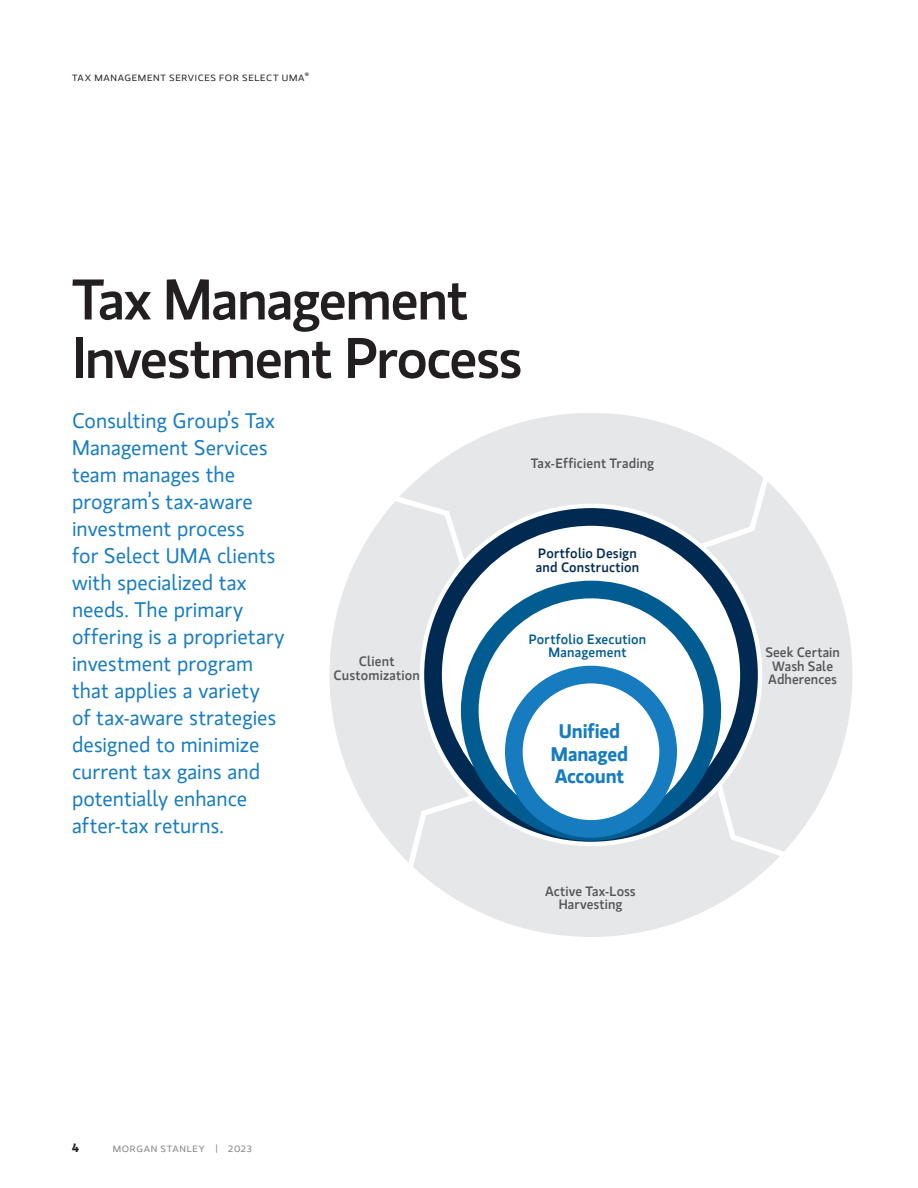
<style>
.page{position:relative;width:918px;height:1188px;background:#fff}
.page>*{position:absolute;margin:0;border:0;box-sizing:border-box;transform-origin:0 0}
.t1{font:500 57px/58.5px "MS Gloriola II Std";letter-spacing:-.035em;color:#231f20}
.t2{font:21px/27px "MS Gloriola II Std";color:#167cbf}
.t3{font:700 19.5px/22.5px "MS Gloriola II Std";letter-spacing:-.01em;color:#167cbf;text-align:center}
.t4{font:500 13.5px/13.5px "MS Gloriola II Std";letter-spacing:.005em;color:#57585a;text-align:center}
.t5{font:500 13.5px/13.5px "MS Gloriola II Std";letter-spacing:.015em;color:#002a51}
.t6{font:500 13.5px/13.5px "MS Gloriola II Std";letter-spacing:.015em;color:#005c91;text-align:center}
.t7{font:700 12px "MS Gloriola II Std";color:#231f20}
.t8{font:9px "MS Gloriola II Std";letter-spacing:.07em;color:#231f20;scale:1.1 1}
.t9{font:9px "MS Gloriola II Std";letter-spacing:.07em;color:#808285;scale:1.1 1}
</style>
<div class="page">
<svg style="left:470px;top:560px;width:236px;height:21px"></svg>
<svg style="left:706px;top:482px;width:147px;height:370px;fill:#e6e7e9"></svg>
<svg style="left:413px;top:790px;width:367px;height:147px;fill:#e6e7e9"></svg>
<svg style="left:399px;top:413px;width:364px;height:147px;fill:#e6e7e9"></svg>
<svg style="left:330px;top:501px;width:140px;height:362px;fill:#e6e7e9"></svg>
<svg style="left:461px;top:581px;width:260px;height:260px"></svg>
<svg style="left:505px;top:666px;width:172px;height:172px"></svg>
<p class="t8" style="left:72px;top:72px;width:217px">TAX MANAGEMENT SERVICES FOR SELECT UMA®</p>
<h1 class="t1" style="left:72px;top:269px;width:453px">Tax Management<br>Investment Process</h1>
<p class="t2" style="left:72px;top:406px;width:214px">Consulting Group’s Tax<br>Management Services team manages the program’s tax-aware investment process<br>for Select UMA clients with specialized tax needs. The primary offering is a proprietary investment program that applies a variety<br>of tax-aware strategies designed to minimize current tax gains and potentially enhance after-tax returns.</p>
<p class="t4" style="left:531px;top:456px;width:125px">Tax-Efficient Trading</p>
<p class="t5" style="left:536px;top:546px;width:105px">Portfolio Design and Construction</p>
<p class="t6" style="left:529px;top:632px;width:119px">Portfolio Execution<br>Management</p>
<p class="t4" style="left:334px;top:654px;width:88px">Client<br>Customization</p>
<p class="t4" style="left:765px;top:645px;width:76px;text-align:left">Seek Certain<br>Wash Sale<br>Adherences</p>
<p class="t3" style="left:551px;top:719px;width:79px">Unified<br>Managed<br>Account</p>
<p class="t7" style="left:72px;top:1139px;width:8px">4</p>
<p class="t9" style="left:113px;top:1143px;width:128px">MORGAN STANLEY | 2023</p>
<p class="t4" style="left:545px;top:884px;width:92px">Active Tax-Loss<br>Harvesting</p>
</div>
